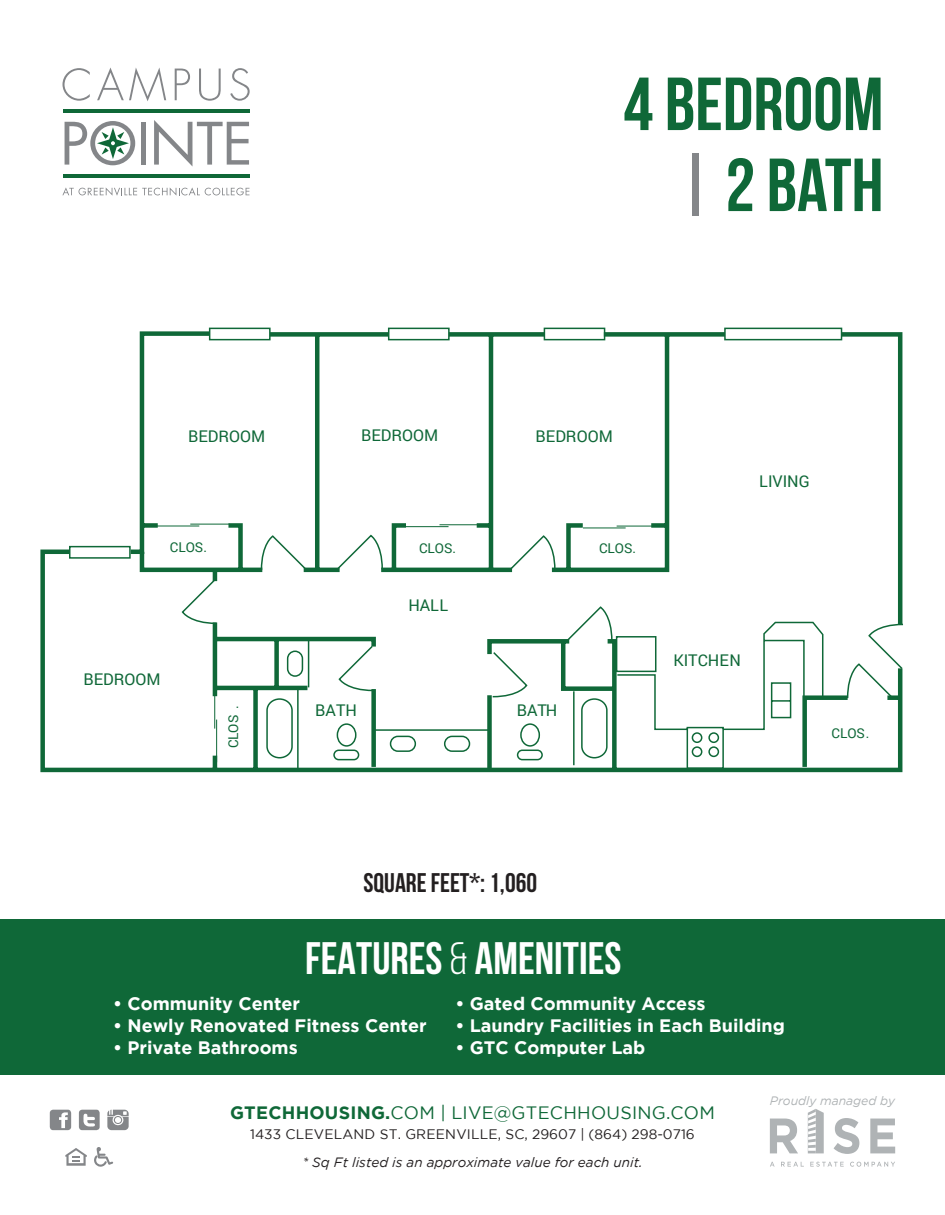
<style>
.page{position:relative;width:945px;height:1215px;background:#fff}
.page>*{position:absolute;margin:0;border:0;box-sizing:border-box;transform-origin:0 0}
.t1{font:700 75px "Bebas Neue";color:#0f6838}
.t2{font:700 45.45px "Bebas Neue";color:#fff}
.t3{font:700 27px "Bebas Neue";color:#231f20}
.t4{font:700 18px "Gotham";color:#fff}
.t5{font:17.85px "Gotham";letter-spacing:.015em;color:#0f6838}
.t6{font:16.2px "Roboto";color:#0f6838}
.t7{font:13.8px "Gotham";letter-spacing:.015em;color:#231f20}
.t8{font:italic 13.5px "Gotham";color:#231f20}
.t9{font:13.5px "Roboto";color:#0f6838}
.t10{font:italic 12.15px "Gotham";color:#afb3b5}
.s1{color:#848689}
.s2{font-weight:400}
.s3{font-weight:700}
</style>
<div class="page">
<svg style="left:65px;top:1148px;width:22px;height:18px"></svg>
<svg style="left:94px;top:1147px;width:19px;height:20px"></svg>
<svg style="left:770px;top:1119px;width:28px;height:34px"></svg>
<svg style="left:834px;top:1118px;width:25px;height:36px"></svg>
<svg style="left:870px;top:1119px;width:25px;height:34px"></svg>
<svg style="left:770px;top:1162px;width:5px;height:5px"></svg>
<svg style="left:781px;top:1162px;width:23px;height:5px"></svg>
<svg style="left:810px;top:1162px;width:34px;height:5px"></svg>
<svg style="left:850px;top:1162px;width:45px;height:5px"></svg>
<svg style="left:808px;top:1109px;width:16px;height:44px"></svg>
<div style="left:0;top:920px;width:945px;height:155px;background:#0f6838"></div>
<svg style="left:50px;top:1110px;width:21px;height:20px"></svg>
<svg style="left:79px;top:1110px;width:21px;height:20px"></svg>
<svg style="left:107px;top:1110px;width:22px;height:20px"></svg>
<hr style="left:63px;top:109px;width:187px;height:4px;background:#0f6838">
<hr style="left:63px;top:174px;width:187px;height:3px;background:#0f6838">
<svg style="left:62px;top:68px;width:28px;height:33px"></svg>
<svg style="left:97px;top:68px;width:69px;height:33px"></svg>
<svg style="left:175px;top:69px;width:15px;height:31px"></svg>
<svg style="left:199px;top:69px;width:22px;height:32px"></svg>
<svg style="left:230px;top:68px;width:20px;height:33px"></svg>
<div style="left:141px;top:122px;width:5px;height:43px;background:#848689"></div>
<svg style="left:154px;top:120px;width:95px;height:47px"></svg>
<svg style="left:65px;top:121px;width:70px;height:44px"></svg>
<svg style="left:62px;top:187px;width:187px;height:9px"></svg>
<svg style="left:40px;top:332px;width:863px;height:441px"></svg>
<svg style="left:68px;top:327px;width:775px;height:232px"></svg>
<svg style="left:296px;top:621px;width:528px;height:150px"></svg>
<p class="t1" style="left:623px;top:63px;width:262px">4 BEDROOM</p>
<p class="t1" style="left:676px;top:144px;width:209px"><span class="s1">|</span> 2 BATH</p>
<p class="t6" style="left:188px;top:425px;width:79px">BEDROOM</p>
<p class="t6" style="left:361px;top:424px;width:79px">BEDROOM</p>
<p class="t6" style="left:536px;top:425px;width:79px">BEDROOM</p>
<p class="t6" style="left:759px;top:470px;width:52px">LIVING</p>
<p class="t9" style="left:170px;top:538px;width:39px">CLOS.</p>
<p class="t6" style="left:83px;top:668px;width:79px">BEDROOM</p>
<p class="t9" style="left:224px;top:748px;width:44px;rotate:-90deg">CLOS .</p>
<p class="t9" style="left:419px;top:539px;width:39px">CLOS.</p>
<p class="t9" style="left:599px;top:539px;width:39px">CLOS.</p>
<p class="t6" style="left:408px;top:594px;width:41px">HALL</p>
<p class="t6" style="left:315px;top:699px;width:43px">BATH</p>
<p class="t6" style="left:517px;top:699px;width:42px">BATH</p>
<p class="t6" style="left:673px;top:648px;width:69px">KITCHEN</p>
<p class="t9" style="left:831px;top:724px;width:40px">CLOS.</p>
<p class="t3" style="left:364px;top:868px;width:175px">SQUARE FEET*: 1,060</p>
<p class="t2" style="left:305px;top:934px;width:318px">FEATURES <span class="s2">&amp;</span> AMENITIES</p>
<p class="t4" style="left:113px;top:994px;width:188px">• Community Center</p>
<p class="t4" style="left:113px;top:1015px;width:315px">• Newly Renovated Fitness Center</p>
<p class="t4" style="left:113px;top:1037px;width:186px">• Private Bathrooms</p>
<p class="t4" style="left:455px;top:994px;width:252px">• Gated Community Access</p>
<p class="t4" style="left:455px;top:1015px;width:331px">• Laundry Facilities in Each Building</p>
<p class="t4" style="left:455px;top:1037px;width:191px">• GTC Computer Lab</p>
<p class="t5" style="left:230px;top:1103px;width:486px"><span class="s3">GTECHHOUSING.</span>COM | LIVE@GTECHHOUSING.COM</p>
<p class="t7" style="left:250px;top:1126px;width:446px">1433 CLEVELAND ST. GREENVILLE, SC, 29607 | (864) 298-0716</p>
<p class="t8" style="left:302px;top:1154px;width:342px">* Sq Ft listed is an approximate value for each unit.</p>
<p class="t10" style="left:770px;top:1094px;width:127px">Proudly managed by</p>
</div>
